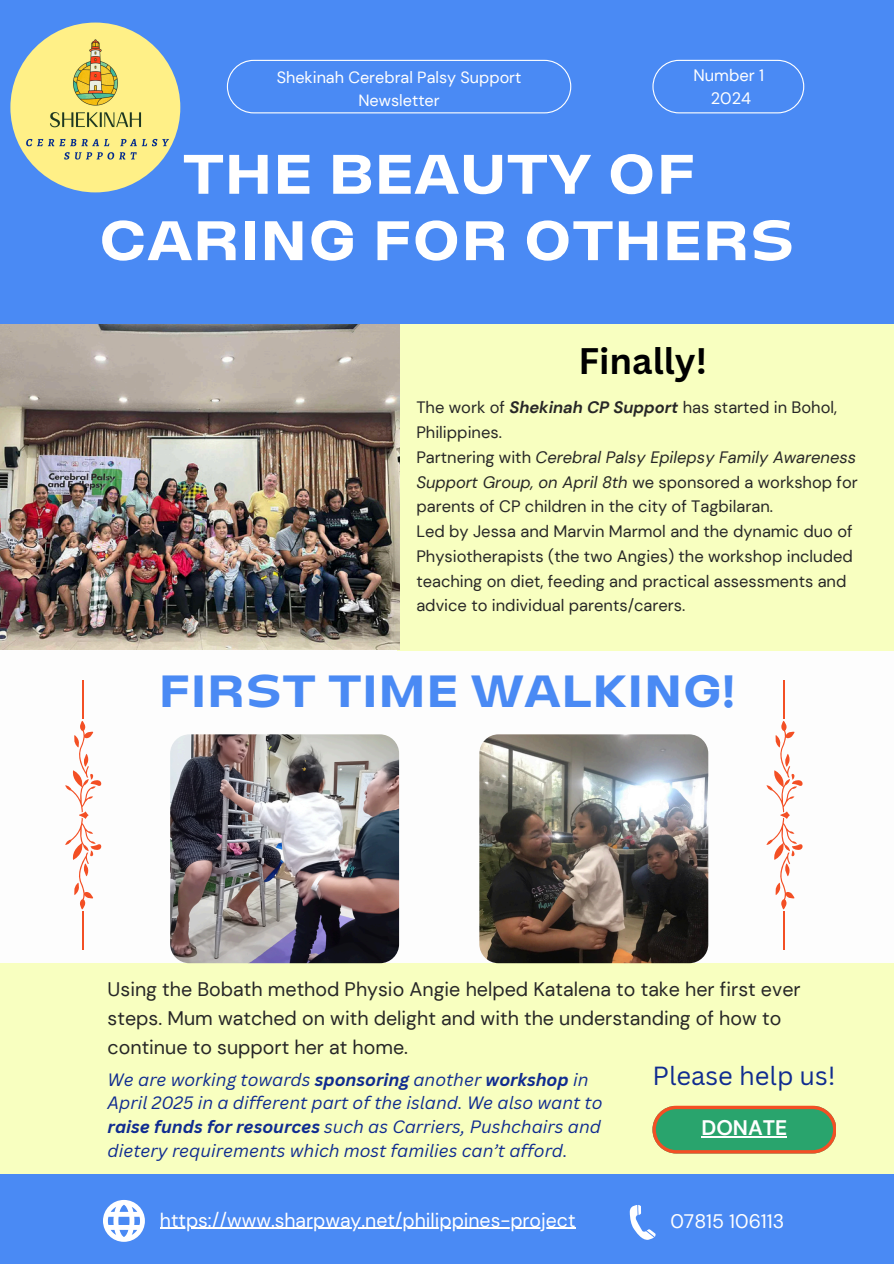
<style>
.page{position:relative;width:894px;height:1264px;background:#fff}
.page>*{position:absolute;margin:0;border:0;box-sizing:border-box;transform-origin:0 0}
.t1{font:700 expanded 55.5px/66.3px "Lazord";color:#fff;text-align:center}
.t2{font:700 expanded 45px "Lazord";color:#4a8af4}
.t3{font:700 36px "Canva Sans";color:#000}
.t4{font:25.5px "Canva Sans";color:#102c90}
.t5{font:700 21px "DM Sans";color:#fff}
.t6{font:19.65px/29.2px "DM Sans";color:#272727}
.t7{font:19.5px "DM Sans";color:#fff}
.t8{font:italic 17.4px/23.7px "Canva Sans";color:#102c90}
.t9{font:16.5px/24.8px "DM Sans";color:#272727}
.t10{font:16.5px "DM Sans";color:#fff}
.t11{font:16.2px/22.6px "DM Sans";color:#fff;text-align:center}
.s1{font-weight:700;font-style:italic}
.s2{font-style:italic}
.s3{font-weight:700}
</style>
<div class="page">
<div style="left:397px;top:323px;width:496px;height:327px;background:#f8ffc0"></div>
<div style="left:0;top:1168px;width:893px;height:95px;background:#4a8af4"></div>
<div style="left:0;top:963px;width:893px;height:211px;background:#f8ffc0"></div>
<img style="left:0;top:323px;width:399px;height:326px">
<div style="left:0;top:0;width:893px;height:323px;background:#4a8af4"></div>
<svg style="left:227px;top:60px;width:344px;height:53px"></svg>
<svg style="left:652px;top:1105px;width:183px;height:47px;background:#539f69"></svg>
<svg style="left:652px;top:60px;width:152px;height:53px"></svg>
<svg style="left:103px;top:1200px;width:42px;height:41px"></svg>
<svg style="left:629px;top:1205px;width:26px;height:35px"></svg>
<img style="left:10px;top:23px;width:170px;height:169px;border-radius:50%">
<img style="left:170px;top:734px;width:229px;height:229px;border-radius:19px">
<img style="left:479px;top:734px;width:229px;height:229px;border-radius:19px">
<hr style="left:82px;top:911px;width:1px;height:38px;background:#f34f24">
<hr style="left:82px;top:680px;width:1px;height:39px;background:#f34f24">
<svg style="left:65px;top:720px;width:37px;height:189px"></svg>
<hr style="left:701px;top:1136px;width:86px;height:1px;background:#fff">
<hr style="left:160px;top:1227px;width:415px;height:1px;background:#fff">
<hr style="left:783px;top:911px;width:1px;height:38px;background:#f34f24">
<hr style="left:783px;top:680px;width:1px;height:39px;background:#f34f24">
<svg style="left:766px;top:720px;width:37px;height:189px"></svg>
<p class="t11" style="left:276px;top:66px;width:246px">Shekinah Cerebral Palsy Support<br>Newsletter</p>
<p class="t10" style="left:693px;top:65px;width:72px">Number 1</p>
<p class="t10" style="left:710px;top:87px;width:42px">2024</p>
<p class="t1" style="left:98px;top:141px;width:698px">THE BEAUTY OF<br>CARING FOR OTHERS</p>
<h4 class="t3" style="left:578px;top:335px;width:130px">Finally!</h4>
<p class="t9" style="left:416px;top:395px;width:422px">The work of <span class="s1">Shekinah CP Support</span> has started in Bohol,<br>Philippines.</p>
<p class="t9" style="left:416px;top:445px;width:443px;text-align:justify">Partnering with <span class="s2">Cerebral Palsy Epilepsy Family Awareness Support Group, on April 8th</span> we sponsored a workshop for parents of CP children in the city of Tagbilaran.</p>
<h2 class="t9" style="left:416px;top:519px;width:438px">Led by Jessa and Marvin Marmol and the dynamic duo of Physiotherapists (the two Angies) the workshop included teaching on diet, feeding and practical assessments and advice to individual parents/carers.</h2>
<h1 class="t2" style="left:158px;top:668px;width:577px">FIRST TIME WALKING!</h1>
<p class="t6" style="left:108px;top:974px;width:694px">Using the Bobath method Physio Angie helped Katalena to take her first ever steps. Mum watched on with delight and with the understanding of how to continue to support her at home.</p>
<p class="t8" style="left:108px;top:1067px;width:496px">We are working towards <span class="s3">sponsoring</span> another <span class="s3">workshop</span> in<br>April 2025 in a different part of the island. We also want to</p>
<p class="t8" style="left:108px;top:1114px;width:494px"><span class="s3">raise funds for resources</span> such as Carriers, Pushchairs and dietery requirements which most families can’t afford.</p>
<h5 class="t4" style="left:652px;top:1057px;width:185px">Please help us!</h5>
<h3 class="t5" style="left:701px;top:1114px;width:87px">DONATE</h3>
<p class="t7" style="left:160px;top:1207px;width:417px">https://www.sharpway.net/philippines-project</p>
<h6 class="t7" style="left:670px;top:1208px;width:115px">07815 106113</h6>
</div>
